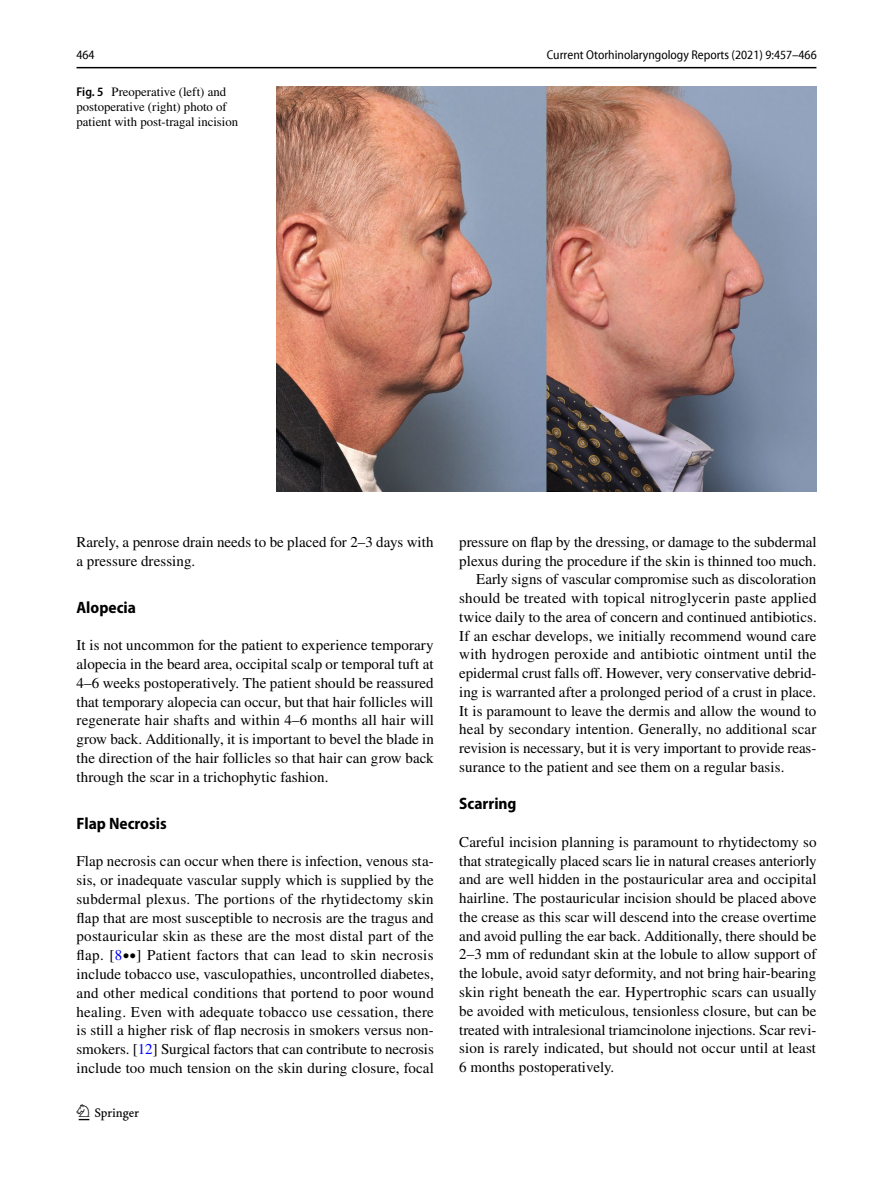
<style>
.page{position:relative;width:893px;height:1187px;background:#fff}
.page>*{position:absolute;margin:0;border:0;box-sizing:border-box;transform-origin:0 0}
.t1{font:22.5px "Springnew Regular 2";color:#000}
.t2{font:700 semi-condensed 16.5px "Myriad Pro";color:#000}
.t3{font:15px/18.8px "STIX";letter-spacing:.005em;color:#000;text-align:justify}
.t4{font:12.75px/15px "STIX";color:#000}
.t5{font:semi-condensed 12.75px "Myriad Pro Unic";color:#000}
.s1{font-family:"Myriad Pro";font-weight:600;font-stretch:semi-condensed}
.s2{color:#00f}
.s3{font-size:12.75px}
</style>
<div class="page">
<hr style="left:77px;top:67px;width:739px;height:1px;background:#000">
<img style="left:276px;top:87px;width:540px;height:405px">
<p class="t5" style="left:77px;top:50px;width:20px">464</p>
<p class="t5" style="left:547px;top:50px;width:272px">Current Otorhinolaryngology Reports (2021) 9:457–466</p>
<p class="t4" style="left:77px;top:85px;width:163px"><span class="s1">Fig. 5</span> Preoperative (left) and postoperative (right) photo of patient with post-tragal incision</p>
<p class="t3" style="left:77px;top:533px;width:358px">Rarely, a penrose drain needs to be placed for 2–3 days with a pressure dressing.</p>
<p class="t2" style="left:77px;top:598px;width:61px">Alopecia</p>
<p class="t3" style="left:77px;top:637px;width:359px">It is not uncommon for the patient to experience temporary alopecia in the beard area, occipital scalp or temporal tuft at 4–6 weeks postoperatively. The patient should be reassured that temporary alopecia can occur, but that hair follicles will regenerate hair shafts and within 4–6 months all hair will grow back. Additionally, it is important to bevel the blade in the direction of the hair follicles so that hair can grow back through the scar in a trichophytic fashion.</p>
<p class="t2" style="left:77px;top:814px;width:92px">Flap Necrosis</p>
<p class="t3" style="left:77px;top:853px;width:359px">Flap necrosis can occur when there is infection, venous sta&shy;sis, or inadequate vascular supply which is supplied by the subdermal plexus. The portions of the rhytidectomy skin flap that are most susceptible to necrosis are the tragus and postauricular skin as these are the most distal part of the flap. [<span class="s2">8</span><span class="s3">••</span>] Patient factors that can lead to skin necrosis include tobacco use, vasculopathies, uncontrolled diabetes, and other medical conditions that portend to poor wound healing. Even with adequate tobacco use cessation, there is still a higher risk of flap necrosis in smokers versus non&shy;smokers. [<span class="s2">12</span>] Surgical factors that can contribute to necrosis include too much tension on the skin during closure, focal</p>
<h1 class="t1" style="left:79px;top:1104px;width:62px">1 3</h1>
<p class="t3" style="left:459px;top:533px;width:359px">pressure on flap by the dressing, or damage to the subdermal</p>
<p class="t3" style="left:459px;top:552px;width:359px">plexus during the procedure if the skin is thinned too much.</p>
<p class="t3" style="left:476px;top:571px;width:341px">Early signs of vascular compromise such as discoloration</p>
<p class="t3" style="left:459px;top:589px;width:359px">should be treated with topical nitroglycerin paste applied</p>
<p class="t3" style="left:459px;top:608px;width:359px">twice daily to the area of concern and continued antibiotics.</p>
<p class="t3" style="left:459px;top:627px;width:359px">If an eschar develops, we initially recommend wound care</p>
<p class="t3" style="left:459px;top:646px;width:359px">with hydrogen peroxide and antibiotic ointment until the</p>
<p class="t3" style="left:459px;top:664px;width:359px">epidermal crust falls off. However, very conservative debrid-</p>
<p class="t3" style="left:459px;top:683px;width:359px">ing is warranted after a prolonged period of a crust in place.</p>
<p class="t3" style="left:459px;top:702px;width:359px">It is paramount to leave the dermis and allow the wound to</p>
<p class="t3" style="left:459px;top:721px;width:359px">heal by secondary intention. Generally, no additional scar</p>
<p class="t3" style="left:459px;top:739px;width:359px">revision is necessary, but it is very important to provide reas-</p>
<p class="t3" style="left:459px;top:758px;width:327px">surance to the patient and see them on a regular basis.</p>
<p class="t2" style="left:459px;top:794px;width:59px">Scarring</p>
<p class="t3" style="left:459px;top:833px;width:359px">Careful incision planning is paramount to rhytidectomy so that strategically placed scars lie in natural creases anteriorly and are well hidden in the postauricular area and occipital hairline. The postauricular incision should be placed above the crease as this scar will descend into the crease overtime and avoid pulling the ear back. Additionally, there should be 2–3 mm of redundant skin at the lobule to allow support of the lobule, avoid satyr deformity, and not bring hair-bearing skin right beneath the ear. Hypertrophic scars can usually be avoided with meticulous, tensionless closure, but can be treated with intralesional triamcinolone injections. Scar revi&shy;sion is rarely indicated, but should not occur until at least 6 months postoperatively.</p>
</div>
